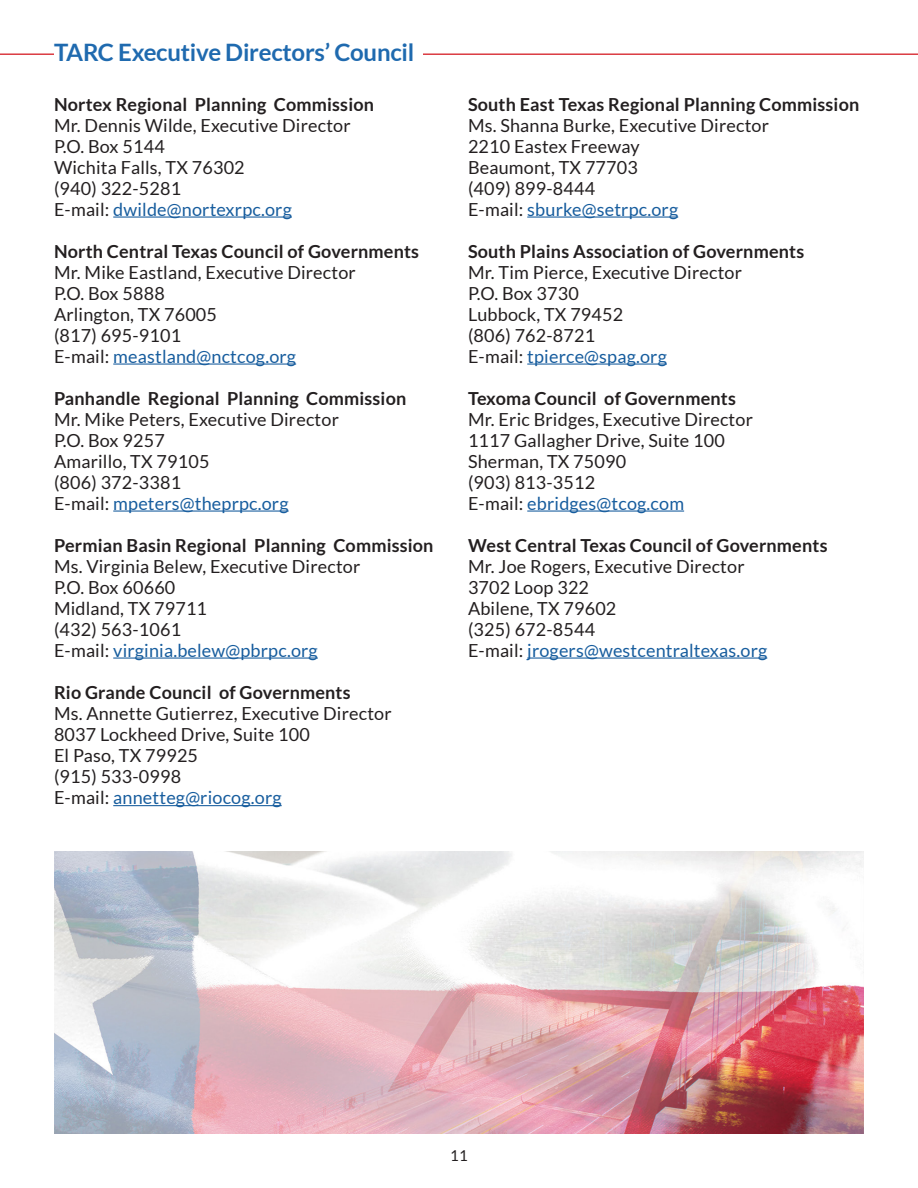
<style>
.page{position:relative;width:918px;height:1188px;background:#fff}
.page>*{position:absolute;margin:0;border:0;box-sizing:border-box;transform-origin:0 0}
.t1{font:700 24px "Lato";letter-spacing:-.01em;color:#1f6aaf}
.t2{font:18px "Lato";letter-spacing:.01em;color:#231f20}
.t3{font:700 18px "Lato";letter-spacing:.01em;color:#231f20}
.t4{font:18px "Lato";letter-spacing:.01em;color:#175d9e}
.t5{font:15px "Lato";color:#231f20}
.s1{color:#231f20}
</style>
<div class="page">
<hr style="left:0;top:53px;width:918px;height:2px;background:#db3b42">
<div style="left:54px;top:42px;width:368px;height:21px;background:#fff"></div>
<hr style="left:113px;top:217px;width:179px;height:1px;background:#175d9e">
<hr style="left:113px;top:364px;width:183px;height:1px;background:#175d9e">
<hr style="left:113px;top:511px;width:176px;height:1px;background:#175d9e">
<hr style="left:113px;top:658px;width:205px;height:1px;background:#175d9e">
<hr style="left:113px;top:805px;width:169px;height:1px;background:#175d9e">
<hr style="left:527px;top:217px;width:151px;height:1px;background:#175d9e">
<hr style="left:527px;top:364px;width:140px;height:1px;background:#175d9e">
<hr style="left:527px;top:511px;width:157px;height:1px;background:#175d9e">
<hr style="left:527px;top:658px;width:240px;height:1px;background:#175d9e">
<img style="left:54px;top:851px;width:810px;height:283px">
<p class="t1" style="left:54px;top:39px;width:362px">TARC Executive Directors’ Council</p>
<p class="t3" style="left:54px;top:94px;width:322px">Nortex Regional Planning Commission</p>
<p class="t2" style="left:54px;top:115px;width:298px">Mr. Dennis Wilde, Executive Director</p>
<p class="t2" style="left:54px;top:136px;width:112px">P.O. Box 5144</p>
<p class="t2" style="left:54px;top:157px;width:192px">Wichita Falls, TX 76302</p>
<p class="t2" style="left:54px;top:178px;width:129px">(940) 322-5281</p>
<p class="t4" style="left:54px;top:199px;width:239px"><span class="s1">E-mail:</span> dwilde@nortexrpc.org</p>
<p class="t3" style="left:54px;top:241px;width:367px">North Central Texas Council of Governments</p>
<p class="t2" style="left:54px;top:262px;width:303px">Mr. Mike Eastland, Executive Director</p>
<p class="t2" style="left:54px;top:283px;width:112px">P.O. Box 5888</p>
<p class="t2" style="left:54px;top:304px;width:165px">Arlington, TX 76005</p>
<p class="t2" style="left:54px;top:325px;width:129px">(817) 695-9101</p>
<p class="t4" style="left:54px;top:346px;width:244px"><span class="s1">E-mail:</span> meastland@nctcog.org</p>
<p class="t3" style="left:54px;top:388px;width:354px">Panhandle Regional Planning Commission</p>
<p class="t2" style="left:54px;top:409px;width:286px">Mr. Mike Peters, Executive Director</p>
<p class="t2" style="left:54px;top:430px;width:112px">P.O. Box 9257</p>
<p class="t2" style="left:54px;top:451px;width:157px">Amarillo, TX 79105</p>
<p class="t2" style="left:54px;top:472px;width:129px">(806) 372-3381</p>
<p class="t4" style="left:54px;top:493px;width:236px"><span class="s1">E-mail:</span> mpeters@theprpc.org</p>
<p class="t3" style="left:54px;top:535px;width:381px">Permian Basin Regional Planning Commission</p>
<p class="t2" style="left:54px;top:556px;width:308px">Ms. Virginia Belew, Executive Director</p>
<p class="t2" style="left:54px;top:577px;width:123px">P.O. Box 60660</p>
<p class="t2" style="left:54px;top:598px;width:155px">Midland, TX 79711</p>
<p class="t2" style="left:54px;top:619px;width:129px">(432) 563-1061</p>
<p class="t4" style="left:54px;top:640px;width:265px"><span class="s1">E-mail:</span> virginia.belew@pbrpc.org</p>
<p class="t3" style="left:54px;top:683px;width:298px">Rio Grande Council of Governments</p>
<p class="t2" style="left:54px;top:704px;width:339px">Ms. Annette Gutierrez, Executive Director</p>
<p class="t2" style="left:54px;top:725px;width:257px">8037 Lockheed Drive, Suite 100</p>
<p class="t2" style="left:54px;top:746px;width:146px">El Paso, TX 79925</p>
<p class="t2" style="left:54px;top:767px;width:129px">(915) 533-0998</p>
<p class="t4" style="left:54px;top:788px;width:229px"><span class="s1">E-mail:</span> annetteg@riocog.org</p>
<p class="t3" style="left:468px;top:94px;width:393px">South East Texas Regional Planning Commission</p>
<p class="t2" style="left:468px;top:115px;width:303px">Ms. Shanna Burke, Executive Director</p>
<p class="t2" style="left:468px;top:136px;width:173px">2210 Eastex Freeway</p>
<p class="t2" style="left:468px;top:157px;width:171px">Beaumont, TX 77703</p>
<p class="t2" style="left:468px;top:178px;width:129px">(409) 899-8444</p>
<p class="t4" style="left:468px;top:199px;width:212px"><span class="s1">E-mail:</span> sburke@setrpc.org</p>
<p class="t3" style="left:468px;top:241px;width:338px">South Plains Association of Governments</p>
<p class="t2" style="left:468px;top:262px;width:276px">Mr. Tim Pierce, Executive Director</p>
<p class="t2" style="left:468px;top:283px;width:112px">P.O. Box 3730</p>
<p class="t2" style="left:468px;top:304px;width:157px">Lubbock, TX 79452</p>
<p class="t2" style="left:468px;top:325px;width:129px">(806) 762-8721</p>
<p class="t4" style="left:468px;top:346px;width:200px"><span class="s1">E-mail:</span> tpierce@spag.org</p>
<p class="t3" style="left:468px;top:388px;width:269px">Texoma Council of Governments</p>
<p class="t2" style="left:468px;top:409px;width:286px">Mr. Eric Bridges, Executive Director</p>
<p class="t2" style="left:468px;top:430px;width:258px">1117 Gallagher Drive, Suite 100</p>
<p class="t2" style="left:468px;top:451px;width:160px">Sherman, TX 75090</p>
<p class="t2" style="left:468px;top:472px;width:129px">(903) 813-3512</p>
<p class="t4" style="left:468px;top:493px;width:218px"><span class="s1">E-mail:</span> ebridges@tcog.com</p>
<p class="t3" style="left:468px;top:535px;width:361px">West Central Texas Council of Governments</p>
<p class="t2" style="left:468px;top:556px;width:278px">Mr. Joe Rogers, Executive Director</p>
<p class="t2" style="left:468px;top:577px;width:123px">3702 Loop 322</p>
<p class="t2" style="left:468px;top:598px;width:150px">Abilene, TX 79602</p>
<p class="t2" style="left:468px;top:619px;width:129px">(325) 672-8544</p>
<p class="t4" style="left:468px;top:640px;width:301px"><span class="s1">E-mail:</span> jrogers@westcentraltexas.org</p>
<p class="t5" style="left:450px;top:1147px;width:19px">11</p>
</div>
